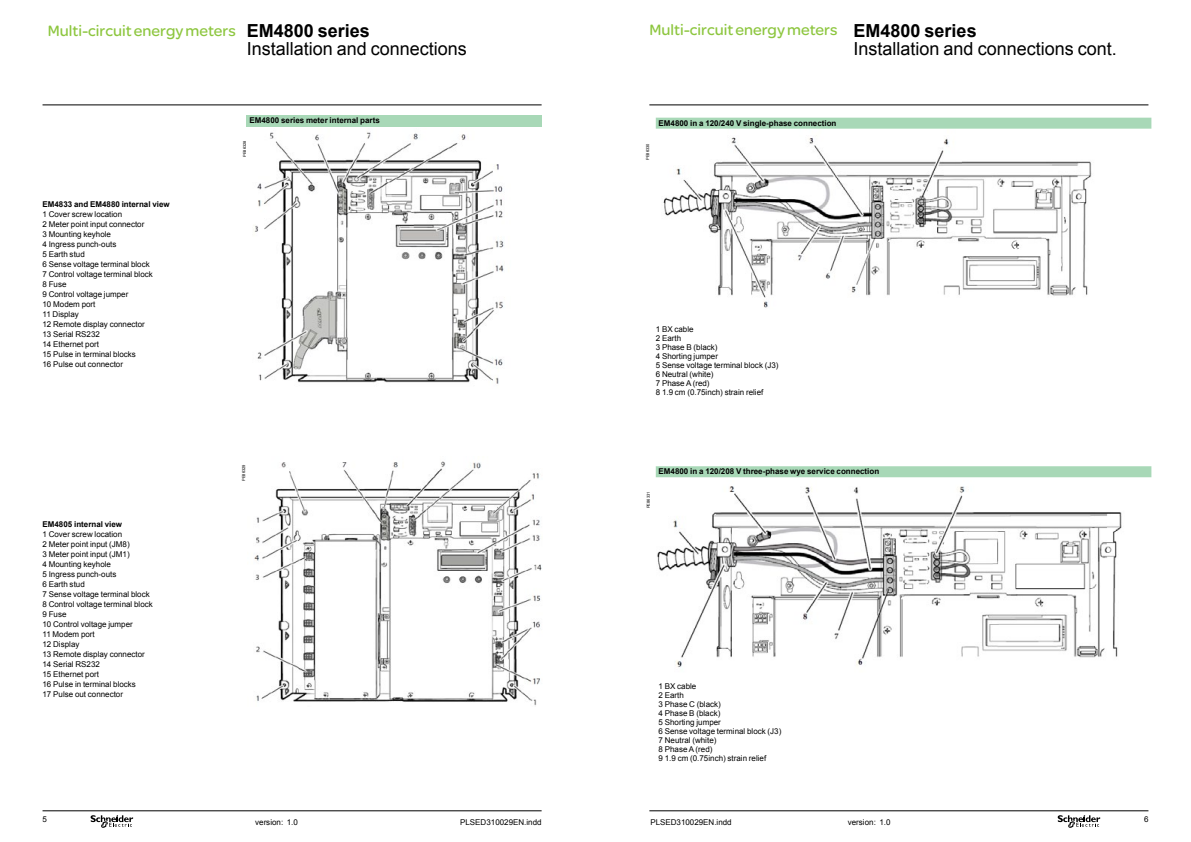
<style>
.page{position:relative;width:1191px;height:842px;background:#fff}
.page>*{position:absolute;margin:0;border:0;box-sizing:border-box;transform-origin:0 0}
.t1{font:18px "Arial";color:#000}
.t2{font:700 18px "Arial";color:#000}
.t3{font:16px "SE Optimist";color:#8dc63f}
.t4{font:8px/10px "Arial";color:#000}
.t5{font:700 8px "Arial";color:#000}
.t6{font:4px "Arial";color:#000}
.s1{font-family:"Arial";font-weight:700;font-size:18px;color:#000}
</style>
<div class="page">
<div style="left:247px;top:115px;width:295px;height:11px;background:#a8d8b7"></div>
<img style="left:253px;top:132px;width:251px;height:252px">
<svg style="left:656px;top:118px;width:495px;height:359px"></svg>
<img style="left:656px;top:129px;width:441px;height:182px">
<img style="left:657px;top:486px;width:465px;height:181px">
<img style="left:254px;top:461px;width:288px;height:245px">
<hr style="left:43px;top:104px;width:498px;height:1px;background:#000">
<hr style="left:649px;top:104px;width:499px;height:1px;background:#000">
<hr style="left:43px;top:810px;width:498px;height:1px;background:#000">
<hr style="left:649px;top:810px;width:499px;height:1px;background:#000">
<svg style="left:91px;top:815px;width:42px;height:13px"></svg>
<svg style="left:1057px;top:815px;width:43px;height:13px"></svg>
<h2 class="t3" style="left:48px;top:20px;width:323px">Multi-circuit energy meters <span class="s1">EM4800 series</span></h2>
<h1 class="t1" style="left:247px;top:37px;width:222px">Installation and connections</h1>
<p class="t5" style="left:249px;top:115px;width:132px">EM4800 series meter internal parts</p>
<p class="t5" style="left:43px;top:199px;width:129px">EM4833 and EM4880 internal view</p>
<p class="t4" style="left:43px;top:209px;width:112px">1 Cover screw location<br>2 Meter point input connector<br>3 Mounting keyhole<br>4 Ingress punch-outs<br>5 Earth stud<br>6 Sense voltage terminal block<br>7 Control voltage terminal block<br>8 Fuse<br>9 Control voltage jumper<br>10 Modem port<br>11 Display<br>12 Remote display connector<br>13 Serial RS232<br>14 Ethernet port<br>15 Pulse in terminal blocks<br>16 Pulse out connector</p>
<p class="t5" style="left:43px;top:518px;width:81px">EM4805 internal view</p>
<p class="t4" style="left:43px;top:529px;width:112px">1 Cover screw location<br>2 Meter point input (JM8)<br>3 Meter point input (JM1)<br>4 Mounting keyhole<br>5 Ingress punch-outs<br>6 Earth stud<br>7 Sense voltage terminal block<br>8 Control voltage terminal block<br>9 Fuse<br>10 Control voltage jumper<br>11 Modem port<br>12 Display<br>13 Remote display connector<br>14 Serial RS232<br>15 Ethernet port<br>16 Pulse in terminal blocks<br>17 Pulse out connector</p>
<p class="t6" style="left:242px;top:157px;width:18px;rotate:-90deg">PE86328</p>
<p class="t6" style="left:241px;top:481px;width:18px;rotate:-90deg">PE86329</p>
<h2 class="t3" style="left:649px;top:19px;width:189px">Multi-circuit energy meters</h2>
<h1 class="t2" style="left:853px;top:19px;width:125px">EM4800 series</h1>
<h1 class="t1" style="left:853px;top:37px;width:265px">Installation and connections cont.</h1>
<p class="t6" style="left:645px;top:160px;width:18px;rotate:-90deg">PE86330</p>
<p class="t5" style="left:658px;top:118px;width:179px">EM4800 in a 120/240 V single-phase connection</p>
<p class="t4" style="left:656px;top:325px;width:124px;line-height:9px">1 BX cable<br>2 Earth<br>3 Phase B (black)<br>4 Shorting jumper<br>5 Sense voltage terminal block (J3)<br>6 Neutral (white)<br>7 Phase A (red)<br>8 1.9 cm (0.75inch) strain relief</p>
<p class="t6" style="left:646px;top:508px;width:18px;rotate:-90deg">PE86331</p>
<p class="t5" style="left:658px;top:466px;width:222px">EM4800 in a 120/208 V three-phase wye service connection</p>
<p class="t4" style="left:658px;top:682px;width:124px;line-height:9px">1 BX cable<br>2 Earth<br>3 Phase C (black)<br>4 Phase B (black)<br>5 Shorting jumper<br>6 Sense voltage terminal block (J3)<br>7 Neutral (white)<br>8 Phase A (red)<br>9 1.9 cm (0.75inch) strain relief</p>
<p class="t4" style="left:43px;top:814px;width:6px">5</p>
<p class="t4" style="left:1144px;top:814px;width:6px">6</p>
<p class="t4" style="left:255px;top:817px;width:44px">version: 1.0</p>
<p class="t4" style="left:460px;top:817px;width:83px">PLSED310029EN.indd</p>
<p class="t4" style="left:650px;top:817px;width:83px">PLSED310029EN.indd</p>
<p class="t4" style="left:848px;top:817px;width:44px">version: 1.0</p>
</div>
